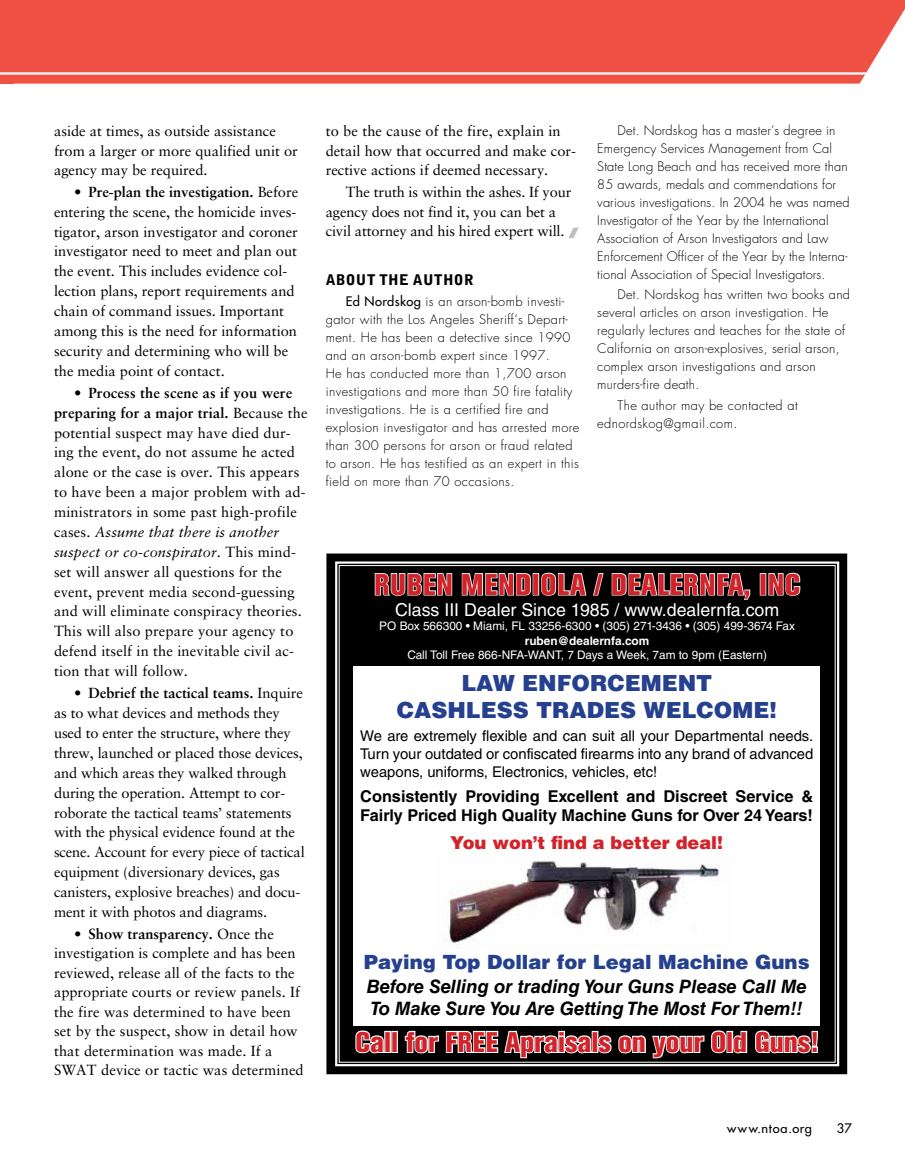
<style>
.page{position:relative;width:905px;height:1175px;background:#fff}
.page>*{position:absolute;margin:0;border:0;box-sizing:border-box;transform-origin:0 0}
.t1{font:800 condensed 29.55px "Akzidenz Grotesk Std";letter-spacing:.02em;color:#d2232a}
.t2{font:800 condensed 28.05px "Akzidenz Grotesk Std";color:#d2232a}
.t3{font:900 22.2px/26.7px "Helvetica LT Std";color:#25408f;text-align:center}
.t4{font:900 19.65px "Helvetica LT Std";color:#25408f}
.t5{font:italic 700 18.45px/22.2px "Helvetica LT Std";color:#000}
.t6{font:17.7px "Helvetica LT Std";color:#fff}
.t7{font:900 17.7px "Helvetica LT Std";color:#d2232a}
.t8{font:700 16.35px/19.5px "Helvetica LT Std";color:#000}
.t9{font:14.85px/17.7px "Helvetica LT Std";color:#000;text-align:justify}
.t10{font:14.7px/20px "Sabon";color:#000}
.t11{font:900 14.7px "Bell Gothic";letter-spacing:.02em;color:#000}
.t12{font:300 12.9px/18px "Futura";letter-spacing:.02em;color:#000}
.t13{font:12.75px "Futura";letter-spacing:.07em;color:#000}
.t14{font:11.85px "Helvetica LT Std";color:#fff}
.t15{font:700 11.85px "Helvetica LT Std";color:#fff}
.s1{font-weight:700}
.s2{font-style:italic}
.s3{font-weight:400}
</style>
<div class="page">
<div style="left:0;top:0;width:904px;height:84px;background:#f05145"></div>
<hr style="left:0;top:72px;width:874px;height:3px;background:#fff">
<div style="left:327px;top:554px;width:519px;height:519px;background:#000"></div>
<svg style="left:335px;top:561px;width:505px;height:506px"></svg>
<svg style="left:374px;top:571px;width:79px;height:26px"></svg>
<svg style="left:461px;top:566px;width:70px;height:31px"></svg>
<div style="left:532px;top:573px;width:7px;height:22px;border:1px solid #fff"></div>
<svg style="left:540px;top:567px;width:64px;height:29px"></svg>
<svg style="left:611px;top:567px;width:140px;height:34px"></svg>
<div style="left:759px;top:573px;width:7px;height:22px;border:1px solid #fff"></div>
<svg style="left:767px;top:571px;width:34px;height:26px"></svg>
<svg style="left:354px;top:1029px;width:32px;height:26px"></svg>
<div style="left:384px;top:1030px;width:7px;height:23px;border:2px solid #fff"></div>
<div style="left:391px;top:1030px;width:7px;height:23px;border:2px solid #fff"></div>
<svg style="left:403px;top:1025px;width:345px;height:38px"></svg>
<svg style="left:754px;top:1029px;width:65px;height:25px"></svg>
<div style="left:353px;top:666px;width:467px;height:359px;background:#fff"></div>
<img style="left:446px;top:856px;width:274px;height:92px">
<p class="t10" style="left:54px;top:121px;width:245px;line-height:19.2px">aside at times, as outside assistance from a larger or more qualified unit or agency may be required.</p>
<p class="t10" style="left:54px;top:181px;width:246px;text-indent:20px"><span class="s1">• Pre-plan the investigation.</span> Before entering the scene, the homicide inves&shy;tigator, arson investigator and coroner investigator need to meet and plan out the event. This includes evidence col&shy;lection plans, report requirements and chain of command issues. Important among this is the need for information security and determining who will be the media point of contact.</p>
<p class="t10" style="left:54px;top:382px;width:255px;text-indent:20px"><span class="s1">• Process the scene as if you were preparing for a major trial.</span> Because the potential suspect may have died dur&shy;ing the event, do not assume he acted alone or the case is over. This appears to have been a major problem with ad&shy;ministrators in some past high-profile cases. <span class="s2">Assume that there is another suspect or co-conspirator.</span> This mind&shy;set will answer all questions for the event, prevent media second-guessing and will eliminate conspiracy theories.<br>This will also prepare your agency to defend itself in the inevitable civil ac&shy;tion that will follow.</p>
<p class="t10" style="left:54px;top:683px;width:252px;text-indent:20px"><span class="s1">• Debrief the tactical teams.</span> Inquire as to what devices and methods they used to enter the structure, where they threw, launched or placed those devices, and which areas they walked through during the operation. Attempt to cor&shy;roborate the tactical teams’ statements with the physical evidence found at the scene. Account for every piece of tactical equipment (diversionary devices, gas canisters, explosive breaches) and docu&shy;ment it with photos and diagrams.</p>
<p class="t10" style="left:54px;top:923px;width:251px;line-height:19.5px;text-indent:20px"><span class="s1">• Show transparency.</span> Once the investigation is complete and has been reviewed, release all of the facts to the appropriate courts or review panels. If the fire was determined to have been set by the suspect, show in detail how that determination was made. If a SWAT device or tactic was determined</p>
<p class="t10" style="left:325px;top:121px;width:252px;line-height:19.5px">to be the cause of the fire, explain in detail how that occurred and make cor&shy;rective actions if deemed necessary.</p>
<p class="t10" style="left:325px;top:182px;width:247px;line-height:19.5px;text-indent:20px">The truth is within the ashes. If your agency does not find it, you can bet a civil attorney and his hired expert will.</p>
<p class="t11" style="left:326px;top:271px;width:150px">ABO UT THE AUTHO R</p>
<p class="t12" style="left:326px;top:293px;width:255px;text-indent:20px"><span class="s3">Ed Nordskog</span> is an arson-bomb investi&shy;gator with the Los Angeles Sheriff’s Depart&shy;ment. He has been a detective since 1990 and an arson-bomb expert since 1997.<br>He has conducted more than 1,700 arson investigations and more than 50 fire fatality investigations. He is a certified fire and explosion investigator and has arrested more than 300 persons for arson or fraud related to arson. He has testified as an expert in this field on more than 70 occasions.</p>
<p class="t12" style="left:597px;top:122px;width:254px;text-indent:20px">Det. Nordskog has a master’s degree in Emergency Services Management from Cal State Long Beach and has received more than 85 awards, medals and commendations for various investigations. I n 2004 he was named I nvestigator of the Year by the I nternational Association of Arson I nvestigators and Law Enforcement Officer of the Year by the I nterna&shy;tional Association of Special I nvestigators.</p>
<p class="t12" style="left:597px;top:286px;width:254px;text-indent:20px">Det. Nordskog has written two books and several articles on arson investigation. He regularly lectures and teaches for the state of California on arson-explosives, serial arson, complex arson investigations and arson murders-fire death.</p>
<p class="t12" style="left:597px;top:396px;width:202px;text-indent:20px">The author may be contacted at ednordskog@gmail.com.</p>
<h1 class="t1" style="left:374px;top:567px;width:428px">RUBEN MENDIOLA / DEALERNFA, INC</h1>
<p class="t6" style="left:395px;top:599px;width:385px">Class III Dealer Since 1985 / www.dealernfa.com</p>
<p class="t14" style="left:379px;top:619px;width:417px">PO Box 566300 • Miami, FL 33256-6300 • (305) 271-3436 • (305) 499-3674 Fax</p>
<p class="t15" style="left:525px;top:633px;width:126px">ruben@dealernfa.com</p>
<p class="t14" style="left:407px;top:647px;width:361px">Call Toll Free 866-NFA-WANT, 7 Days a Week, 7am to 9pm (Eastern)</p>
<h3 class="t3" style="left:397px;top:669px;width:381px">LAW ENFORCEMENT<br>CASHLESS TRADES WELCOME!</h3>
<p class="t9" style="left:360px;top:727px;width:454px">We are extremely flexible and can suit all your Departmental needs.<br>Turn your outdated or confiscated firearms into any brand of advanced weapons, uniforms, Electronics, vehicles, etc!</p>
<p class="t8" style="left:360px;top:786px;width:454px">Consistently Providing Excellent and Discreet Service &amp;<br>Fairly Priced High Quality Machine Guns for Over 24 Years!</p>
<p class="t7" style="left:450px;top:831px;width:274px">You won’t find a better deal!</p>
<h3 class="t4" style="left:364px;top:948px;width:447px">Paying Top Dollar for Legal Machine Guns</h3>
<p class="t5" style="left:367px;top:975px;width:441px">Before Selling or trading Your Guns Please Call Me<br>To Make Sure You Are Getting The Most For Them!!</p>
<h2 class="t2" style="left:355px;top:1025px;width:464px">Call for FREE Apraisals on your Old Guns!</h2>
<p class="t13" style="left:727px;top:1120px;width:86px">www.ntoa.org</p>
<p class="t13" style="left:837px;top:1120px;width:16px">37</p>
</div>
